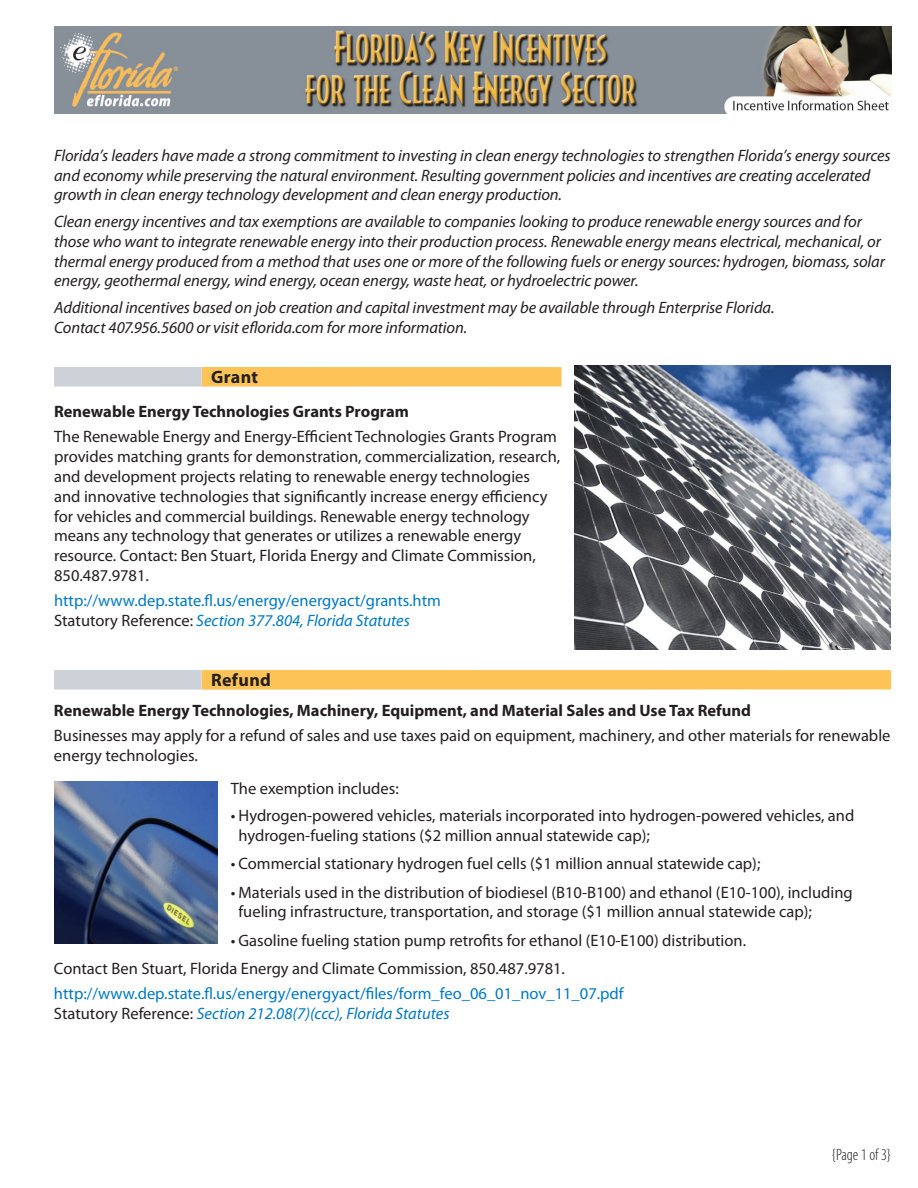
<style>
.page{position:relative;width:918px;height:1188px;background:#fff}
.page>*{position:absolute;margin:0;border:0;box-sizing:border-box;transform-origin:0 0}
.t1{font:700 18px "Myriad Pro";letter-spacing:.02em;color:#231f20}
.t2{font:16.5px/19.8px "Myriad Pro";color:#231f20}
.t3{font:italic 16.5px/19.8px "Myriad Pro";letter-spacing:-.005em;color:#231f20}
.t4{font:16.5px/19.8px "Myriad Pro";color:#0079c2}
.t5{font:700 16.5px "Myriad Pro";color:#231f20}
.t6{font:300 condensed 16.5px "Myriad Pro";color:#231f20}
.s1{color:#231f20}
.s2{font-style:italic}
</style>
<div class="page">
<img style="left:54px;top:27px;width:837px;height:86px">
<div style="left:202px;top:670px;width:689px;height:20px;background:#fec357"></div>
<div style="left:54px;top:670px;width:148px;height:20px;background:#ccd2d7"></div>
<div style="left:202px;top:367px;width:360px;height:20px;background:#fec357"></div>
<div style="left:54px;top:367px;width:148px;height:20px;background:#ccd2d7"></div>
<img style="left:575px;top:366px;width:316px;height:283px">
<img style="left:54px;top:781px;width:163px;height:162px">
<p class="t3" style="left:54px;top:145px;width:838px">Florida’s leaders have made a strong commitment to investing in clean energy technologies to strengthen Florida’s energy sources and economy while preserving the natural environment. Resulting government policies and incentives are creating accelerated growth in clean energy technology development and clean energy production.</p>
<p class="t3" style="left:54px;top:211px;width:832px">Clean energy incentives and tax exemptions are available to companies looking to produce renewable energy sources and for those who want to integrate renewable energy into their production process. Renewable energy means electrical, mechanical, or thermal energy produced from a method that uses one or more of the following fuels or energy sources: hydrogen, biomass, solar energy, geothermal energy, wind energy, ocean energy, waste heat, or hydroelectric power.</p>
<p class="t3" style="left:54px;top:297px;width:722px">Additional incentives based on job creation and capital investment may be available through Enterprise Florida.<br>Contact 407.956.5600 or visit eflorida.com for more information.</p>
<p class="t1" style="left:211px;top:365px;width:48px">Grant</p>
<p class="t5" style="left:54px;top:401px;width:356px">Renewable Energy Technologies Grants Program</p>
<p class="t2" style="left:54px;top:427px;width:508px">The Renewable Energy and Energy-Efficient Technologies Grants Program provides matching grants for demonstration, commercialization, research, and development projects relating to renewable energy technologies and innovative technologies that significantly increase energy efficiency for vehicles and commercial buildings. Renewable energy technology means any technology that generates or utilizes a renewable energy resource. Contact: Ben Stuart, Florida Energy and Climate Commission, 850.487.9781.</p>
<p class="t4" style="left:54px;top:590px;width:388px">http://www.dep.state.fl.us/energy/energyact/grants.htm<br><span class="s1">Statutory Reference:</span> <span class="s2">Section 377.804, Florida Statutes</span></p>
<p class="t1" style="left:211px;top:668px;width:61px">Refund</p>
<p class="t5" style="left:54px;top:700px;width:698px">Renewable Energy Technologies, Machinery, Equipment, and Material Sales and Use Tax Refund</p>
<p class="t2" style="left:54px;top:726px;width:838px">Businesses may apply for a refund of sales and use taxes paid on equipment, machinery, and other materials for renewable energy technologies.</p>
<p class="t2" style="left:231px;top:779px;width:169px">The exemption includes:</p>
<p class="t2" style="left:238px;top:805px;width:617px;text-indent:-8px">• Hydrogen-powered vehicles, materials incorporated into hydrogen-powered vehicles, and hydrogen-fueling stations ($2 million annual statewide cap);</p>
<p class="t2" style="left:231px;top:853px;width:531px">• Commercial stationary hydrogen fuel cells ($1 million annual statewide cap);</p>
<p class="t2" style="left:238px;top:882px;width:616px;text-indent:-8px">• Materials used in the distribution of biodiesel (B10-B100) and ethanol (E10-100), including fueling infrastructure, transportation, and storage ($1 million annual statewide cap);</p>
<p class="t2" style="left:54px;top:926px;width:694px;line-height:28.5px;text-indent:177px">• Gasoline fueling station pump retrofits for ethanol (E10-E100) distribution.<br>Contact Ben Stuart, Florida Energy and Climate Commission, 850.487.9781.</p>
<p class="t4" style="left:54px;top:984px;width:571px">http://www.dep.state.fl.us/energy/energyact/files/form_feo_06_01_nov_11_07.pdf<br><span class="s1">Statutory Reference:</span> <span class="s2">Section 212.08(7)(ccc), Florida Statutes</span></p>
<p class="t6" style="left:832px;top:1146px;width:61px">{Page 1 of 3}</p>
</div>
